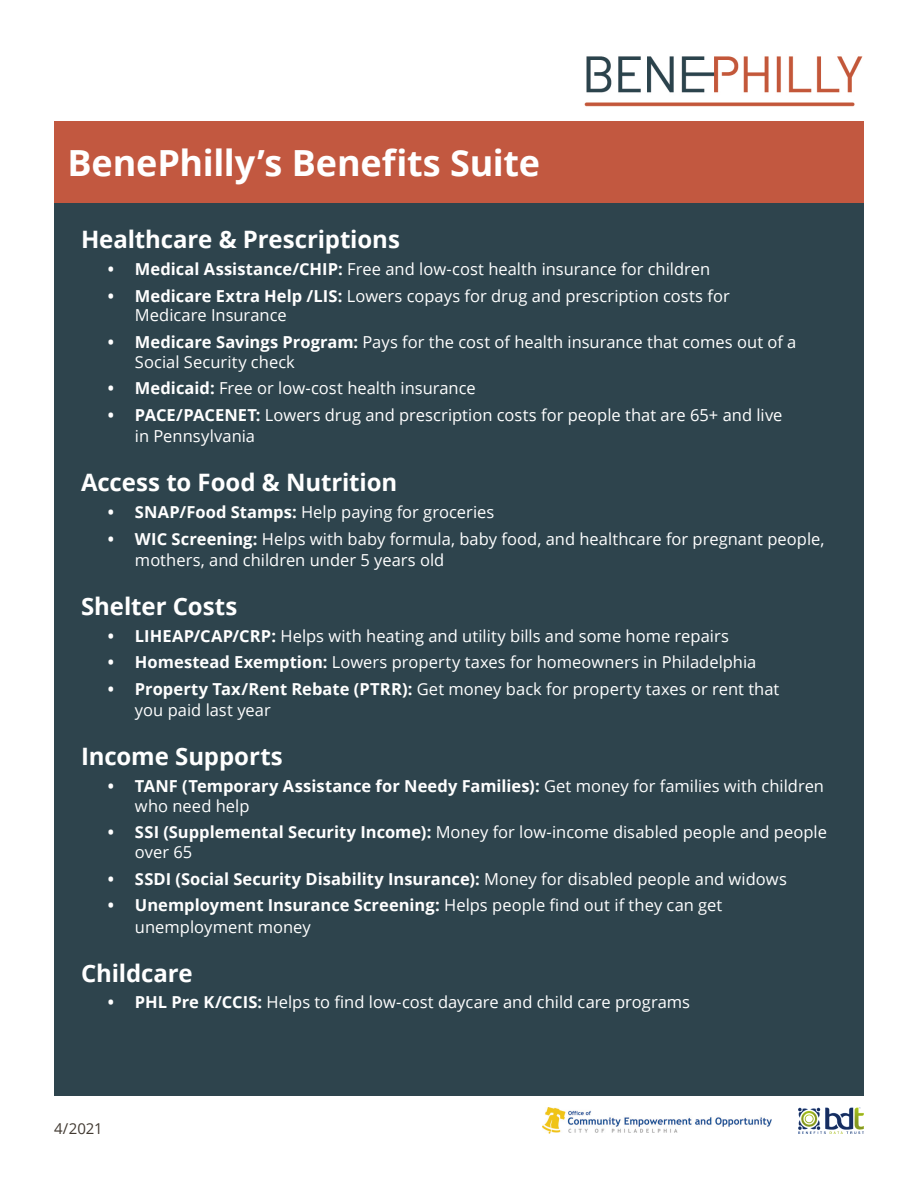
<style>
.page{position:relative;width:918px;height:1188px;background:#fff}
.page>*{position:absolute;margin:0;border:0;box-sizing:border-box;transform-origin:0 0}
.t1{font:700 36px "Open Sans";letter-spacing:-.005em;color:#fff}
.t2{font:700 24px "Open Sans";letter-spacing:-.005em;color:#fff}
.t3{font:16.5px/21.6px "Open Sans";color:#fff}
.t4{font:700 16.5px/19.8px "Open Sans";color:#fff}
.t5{font:15px "Open Sans";color:#423a32}
.s1{font-weight:700}
.s2{font-weight:400}
</style>
<div class="page">
<img style="left:584px;top:56px;width:279px;height:51px">
<img style="left:542px;top:1107px;width:229px;height:27px">
<img style="left:798px;top:1107px;width:66px;height:27px">
<div style="left:54px;top:203px;width:810px;height:893px;background:#2e444d"></div>
<div style="left:54px;top:122px;width:810px;height:81px;background:#c25840"></div>
<p class="t1" style="left:68px;top:138px;width:474px">BenePhilly’s Benefits Suite</p>
<p class="t2" style="left:81px;top:223px;width:320px">Healthcare &amp; Prescriptions</p>
<p class="t3" style="left:108px;top:258px;width:604px"><span class="s1">• Medical Assistance/CHIP:</span> Free and low-cost health insurance for children</p>
<p class="t3" style="left:135px;top:285px;width:596px;line-height:19.8px;text-indent:-27px"><span class="s1">• Medicare Extra Help /LIS:</span> Lowers copays for drug and prescription costs for<br>Medicare Insurance</p>
<p class="t3" style="left:135px;top:332px;width:663px;line-height:19.8px;text-indent:-27px"><span class="s1">• Medicare Savings Program:</span> Pays for the cost of health insurance that comes out of a<br>Social Security check</p>
<p class="t3" style="left:108px;top:377px;width:369px"><span class="s1">• Medicaid:</span> Free or low-cost health insurance</p>
<p class="t3" style="left:135px;top:404px;width:649px;text-indent:-27px"><span class="s1">• PACE/PACENET:</span> Lowers drug and prescription costs for people that are 65+ and live in Pennsylvania</p>
<p class="t2" style="left:81px;top:466px;width:318px">Access to Food &amp; Nutrition</p>
<p class="t3" style="left:108px;top:501px;width:388px"><span class="s1">• SNAP/Food Stamps:</span> Help paying for groceries</p>
<p class="t3" style="left:135px;top:527px;width:691px;text-indent:-27px"><span class="s1">• WIC Screening:</span> Helps with baby formula, baby food, and healthcare for pregnant people, mothers, and children under 5 years old</p>
<p class="t2" style="left:81px;top:590px;width:158px">Shelter Costs</p>
<p class="t3" style="left:108px;top:624px;width:623px"><span class="s1">• LIHEAP/CAP/CRP:</span> Helps with heating and utility bills and some home repairs</p>
<p class="t3" style="left:108px;top:651px;width:650px"><span class="s1">• Homestead Exemption:</span> Lowers property taxes for homeowners in Philadelphia</p>
<p class="t3" style="left:135px;top:678px;width:646px;text-indent:-27px"><span class="s1">• Property Tax/Rent Rebate (PTRR):</span> Get money back for property taxes or rent that you paid last year</p>
<p class="t2" style="left:81px;top:740px;width:203px">Income Supports</p>
<p class="t4" style="left:135px;top:776px;width:691px;text-indent:-27px">• TANF (Temporary Assistance for Needy Families): <span class="s2">Get money for families with children who need help</span></p>
<p class="t3" style="left:135px;top:822px;width:694px;line-height:19.8px;text-indent:-27px"><span class="s1">• SSI (Supplemental Security Income):</span> Money for low-income disabled people and people over 65</p>
<p class="t4" style="left:108px;top:868px;width:680px">• SSDI (Social Security Disability Insurance): <span class="s2">Money for disabled people and widows</span></p>
<p class="t3" style="left:135px;top:894px;width:589px;text-indent:-27px"><span class="s1">• Unemployment Insurance Screening:</span> Helps people find out if they can get unemployment money</p>
<p class="t2" style="left:81px;top:956px;width:113px">Childcare</p>
<p class="t3" style="left:108px;top:991px;width:584px"><span class="s1">• PHL Pre K/CCIS:</span> Helps to find low-cost daycare and child care programs</p>
<p class="t5" style="left:54px;top:1118px;width:50px">4/2021</p>
</div>
